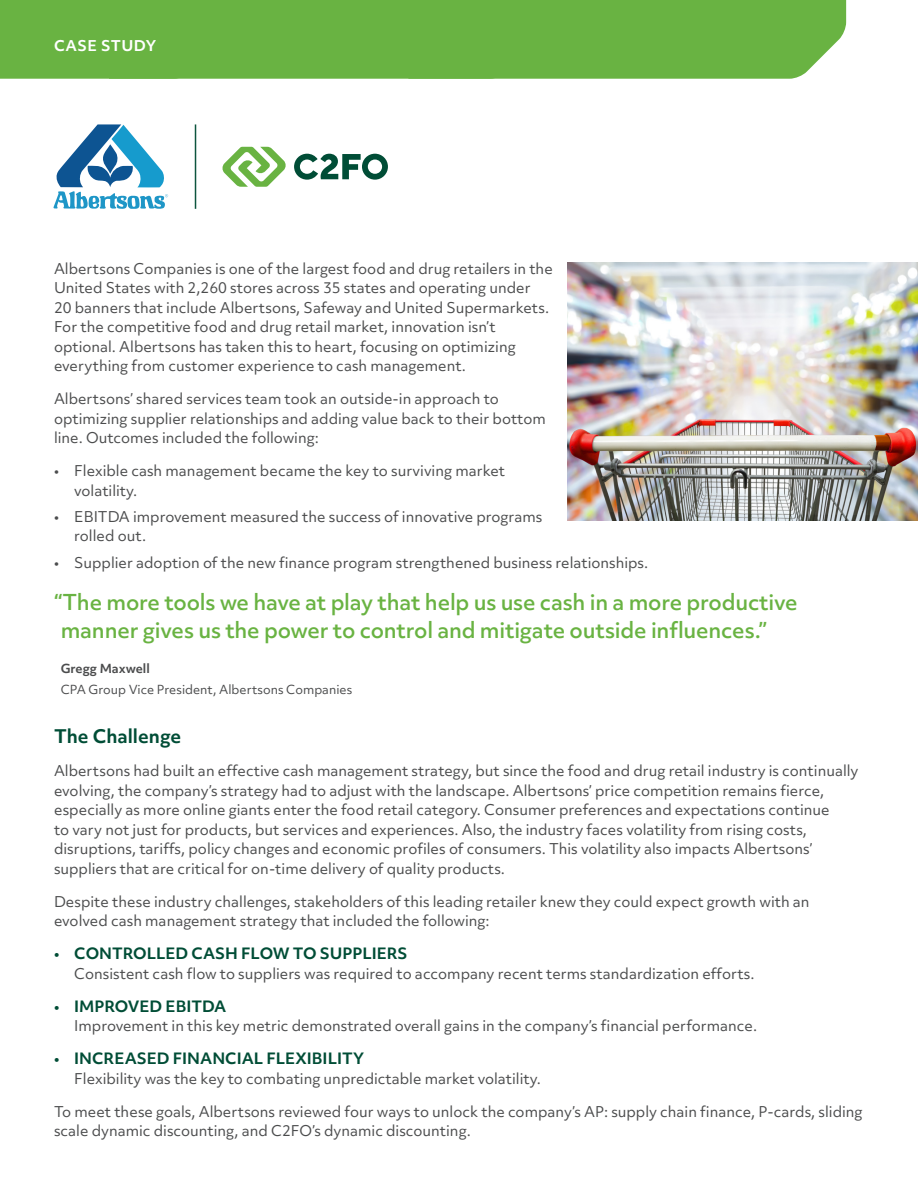
<style>
.page{position:relative;width:918px;height:1188px;background:#fff}
.page>*{position:absolute;margin:0;border:0;box-sizing:border-box;transform-origin:0 0}
.t1{font:500 21px/28.5px "Objektiv Mk 3";letter-spacing:-.01em;color:#69b342}
.Subhead{font:700 18px "Objektiv Mk 3";color:#004d36}
.t2{font:700 15px "Objektiv Mk 3";color:#004d36}
.Text{font:14.25px/19.5px "Objektiv Mk 3";color:#4b4c4d}
.Text_under_BOLD_BULL{font:14.25px "Objektiv Mk 3";color:#4b4c4d}
.Eyebrow_WHT{font:700 14.25px "Objektiv Mk 3";letter-spacing:.035em;color:#fff}
.Quote_Attribution_Na{font:12px "Objektiv Mk 3";color:#4b4c4d}
.Quote_Attribution_Na-2{font:700 12px "Objektiv Mk 3";color:#4b4c4d}
</style>
<div class="page">
<div style="left:0;top:0;width:846px;height:79px;background:#69b342"></div>
<svg style="left:294px;top:154px;width:94px;height:26px"></svg>
<svg style="left:222px;top:147px;width:64px;height:40px"></svg>
<hr style="left:195px;top:124px;width:1px;height:85px;background:#0d553f">
<svg style="left:53px;top:124px;width:115px;height:85px"></svg>
<img style="left:567px;top:262px;width:351px;height:259px">
<p class="Eyebrow_WHT" style="left:54px;top:35px;width:104px">CASE STUDY</p>
<p class="Text" style="left:54px;top:258px;width:500px">Albertsons Companies is one of the largest food and drug retailers in the United States with 2,260 stores across 35 states and operating under<br>20 banners that include Albertsons, Safeway and United Supermarkets.<br>For the competitive food and drug retail market, innovation isn’t optional. Albertsons has taken this to heart, focusing on optimizing everything from customer experience to cash management.</p>
<p class="Text" style="left:54px;top:389px;width:493px">Albertsons’ shared services team took an outside-in approach to optimizing supplier relationships and adding value back to their bottom line. Outcomes included the following:</p>
<p class="Text" style="left:74px;top:461px;width:432px;text-indent:-20px">• Flexible cash management became the key to surviving market volatility.</p>
<p class="Text" style="left:74px;top:507px;width:470px;text-indent:-20px">• EBITDA improvement measured the success of innovative programs rolled out.</p>
<p class="Text" style="left:54px;top:552px;width:596px">• Supplier adoption of the new finance program strengthened business relationships.</p>
<p class="t1" style="left:61px;top:587px;width:738px;text-indent:-7px">“The more tools we have at play that help us use cash in a more productive manner gives us the power to control and mitigate outside influences.”</p>
<p class="Quote_Attribution_Na-2" style="left:61px;top:660px;width:91px">Gregg Maxwell</p>
<p class="Quote_Attribution_Na" style="left:61px;top:681px;width:293px">CPA Group Vice President, Albertsons Companies</p>
<p class="Subhead" style="left:54px;top:724px;width:129px">The Challenge</p>
<p class="Text" style="left:54px;top:761px;width:806px">Albertsons had built an effective cash management strategy, but since the food and drug retail industry is continually evolving, the company’s strategy had to adjust with the landscape. Albertsons’ price competition remains fierce, especially as more online giants enter the food retail category. Consumer preferences and expectations continue<br>to vary not just for products, but services and experiences. Also, the industry faces volatility from rising costs, disruptions, tariffs, policy changes and economic profiles of consumers. This volatility also impacts Albertsons’ suppliers that are critical for on-time delivery of quality products.</p>
<p class="Text" style="left:54px;top:892px;width:757px">Despite these industry challenges, stakeholders of this leading retailer knew they could expect growth with an evolved cash management strategy that included the following:</p>
<p class="t2" style="left:54px;top:943px;width:355px">• CONTROLLED CASH FLOW TO SUPPLIERS</p>
<p class="Text_under_BOLD_BULL" style="left:74px;top:964px;width:682px">Consistent cash flow to suppliers was required to accompany recent terms standardization efforts.</p>
<p class="t2" style="left:54px;top:996px;width:174px">• IMPROVED EBITDA</p>
<p class="Text_under_BOLD_BULL" style="left:74px;top:1016px;width:684px">Improvement in this key metric demonstrated overall gains in the company’s financial performance.</p>
<p class="t2" style="left:54px;top:1048px;width:311px">• INCREASED FINANCIAL FLEXIBILITY</p>
<p class="Text_under_BOLD_BULL" style="left:74px;top:1069px;width:468px">Flexibility was the key to combating unpredictable market volatility.</p>
<p class="Text" style="left:54px;top:1102px;width:810px">To meet these goals, Albertsons reviewed four ways to unlock the company’s AP: supply chain finance, P-cards, sliding scale dynamic discounting, and C2FO’s dynamic discounting.</p>
</div>
